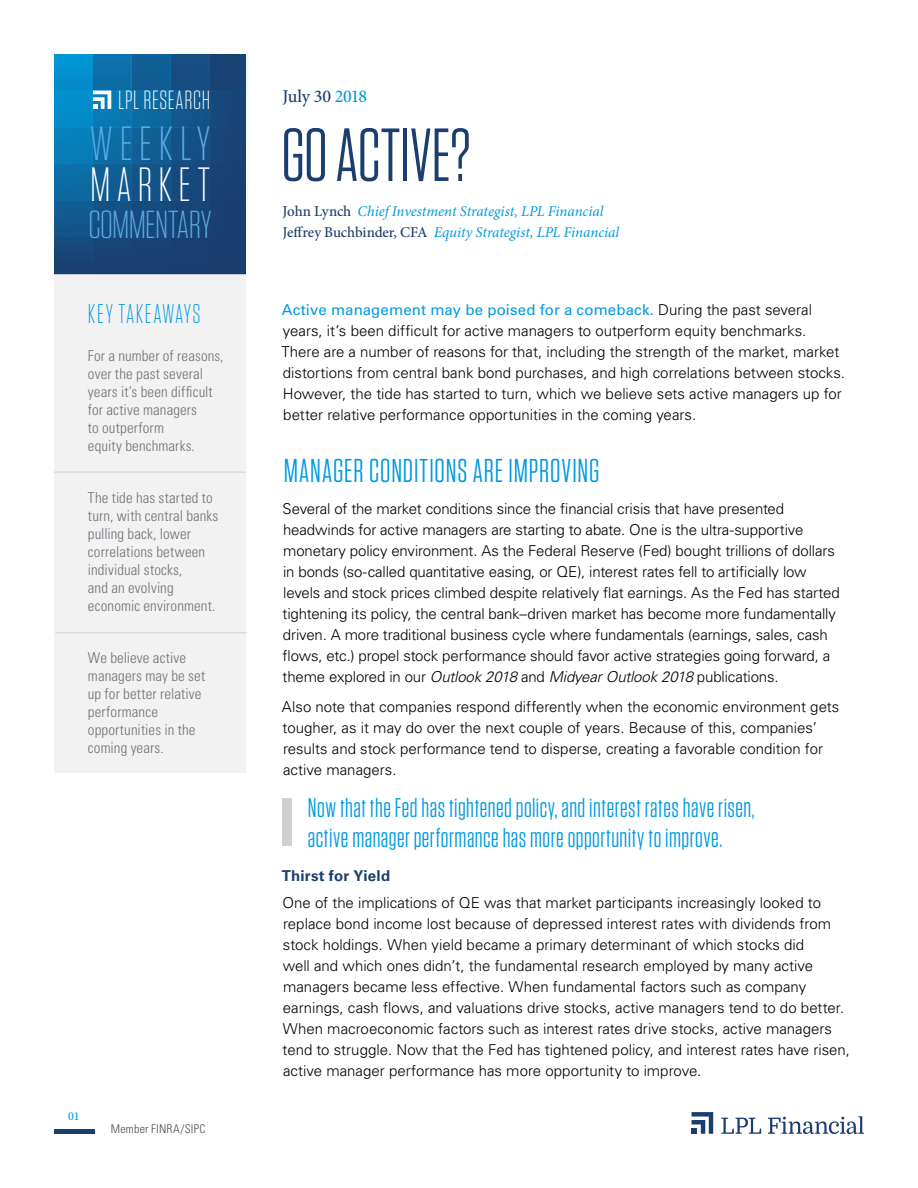
<style>
.page{position:relative;width:918px;height:1188px;background:#fff}
.page>*{position:absolute;margin:0;border:0;box-sizing:border-box;transform-origin:0 0}
.t1{font:75px "Tungsten Narrow";letter-spacing:-.005em;color:#1b3e6f}
.t2{font:300 48px "Tungsten Narrow";letter-spacing:.13em;color:#fff}
.t3{font:300 48px "Tungsten Narrow";letter-spacing:.135em;color:#5cabe2;scale:1.04 1}
.t4{font:300 39px "Tungsten Narrow";letter-spacing:-.015em;color:#5cabe2;scale:1.04 1}
.t5{font:33px "Tungsten Narrow";letter-spacing:.025em;color:#009ade}
.t6{font:27px/30px "Tungsten Narrow";letter-spacing:.02em;color:#009ade}
.t7{font:300 27px "Tungsten Narrow";letter-spacing:.055em;color:#009ade}
.t8{font:300 26.25px "Tungsten Narrow";letter-spacing:.025em;color:#fff}
.t9{font:500 18px "Minion Pro";letter-spacing:-.02em;color:#1b3e6f}
.t10{font:300 15px/21px "Univers LT Std";letter-spacing:-.005em;color:#000}
.t11{font:300 condensed 15px/18px "Univers LT Std";letter-spacing:.01em;color:#484f55}
.t12{font:italic 15px/21.5px "Minion Pro";letter-spacing:-.005em;color:#009ade}
.t13{font:700 15px "Univers LT Std";letter-spacing:.015em;color:#1b3e6f}
.t14{font:300 condensed 12px "Univers LT Std";letter-spacing:.015em;color:#484f55}
.t15{font:500 12px "Minion Pro";color:#009ade}
.s1{color:#009ade}
.s2{font-weight:500;font-style:normal;color:#1b3e6f}
.s3{font-weight:400;color:#009ade}
.s4{font-style:italic}
</style>
<div class="page">
<hr style="left:54px;top:1130px;width:40px;height:4px;background:#1b3e6f">
<svg style="left:692px;top:1112px;width:21px;height:22px"></svg>
<svg style="left:721px;top:1118px;width:40px;height:16px"></svg>
<svg style="left:768px;top:1116px;width:96px;height:18px"></svg>
<svg style="left:93px;top:54px;width:39px;height:221px"></svg>
<div style="left:209px;top:54px;width:39px;height:220px;background:#194274"></div>
<svg style="left:171px;top:54px;width:38px;height:221px"></svg>
<svg style="left:132px;top:54px;width:39px;height:221px"></svg>
<svg style="left:54px;top:54px;width:39px;height:221px"></svg>
<div style="left:54px;top:164px;width:194px;height:36px;background:linear-gradient(to right,#0769a3,#244371)"></div>
<div style="left:54px;top:200px;width:194px;height:37px;background:linear-gradient(to right,#0d568d,#244372)"></div>
<div style="left:54px;top:127px;width:194px;height:37px;background:linear-gradient(to right,#017fbd,#244472)"></div>
<svg style="left:93px;top:91px;width:18px;height:18px"></svg>
<div style="left:54px;top:275px;width:192px;height:498px;background:#efeff0"></div>
<div style="left:282px;top:798px;width:10px;height:48px;background:#cdd1d3"></div>
<hr style="left:55px;top:632px;width:192px;height:1px;background:#484f55">
<hr style="left:54px;top:471px;width:192px;height:2px;background:#484f55">
<h3 class="t8" style="left:118px;top:87px;width:93px">LPL RESEARCH</h3>
<h2 class="t3" style="left:90px;top:120px;width:117px">WEEKLY</h2>
<h2 class="t2" style="left:90px;top:161px;width:121px">MARKET</h2>
<h3 class="t4" style="left:88px;top:205px;width:120px">COMMENTARY</h3>
<h3 class="t7" style="left:88px;top:301px;width:114px">KEY TAKEAWAYS</h3>
<p class="t11" style="left:88px;top:347px;width:137px">For a number of reasons, over the past several years it’s been difficult for active managers<br>to outperform<br>equity benchmarks.</p>
<p class="t11" style="left:88px;top:489px;width:132px">The tide has started to turn, with central banks pulling back, lower correlations between individual stocks,<br>and an evolving economic environment.</p>
<p class="t11" style="left:88px;top:648px;width:119px">We believe active managers may be set up for better relative performance opportunities in the coming years.</p>
<p class="t15" style="left:68px;top:1108px;width:13px">01</p>
<p class="t14" style="left:111px;top:1122px;width:96px">Member FINRA/SIPC</p>
<p class="t9" style="left:282px;top:84px;width:86px">July 30 <span class="s1">2018</span></p>
<h1 class="t1" style="left:281px;top:118px;width:191px">GO ACTIVE?</h1>
<p class="t12" style="left:283px;top:200px;width:338px"><span class="s2">John Lynch</span> Chief Investment Strategist, LPL Financial<br><span class="s2">Jeffrey Buchbinder, CFA</span> Equity Strategist, LPL Financial</p>
<p class="t10" style="left:281px;top:299px;width:565px"><span class="s3">Active management may be poised for a comeback.</span> During the past several years, it’s been difficult for active managers to outperform equity benchmarks.<br>There are a number of reasons for that, including the strength of the market, market distortions from central bank bond purchases, and high correlations between stocks.<br>However, the tide has started to turn, which we believe sets active managers up for better relative performance opportunities in the coming years.</p>
<h3 class="t5" style="left:284px;top:454px;width:317px">MANAGER CONDITIONS ARE IMPROVING</h3>
<p class="t10" style="left:282px;top:498px;width:559px">Several of the market conditions since the financial crisis that have presented headwinds for active managers are starting to abate. One is the ultra-supportive monetary policy environment. As the Federal Reserve (Fed) bought trillions of dollars in bonds (so-called quantitative easing, or QE), interest rates fell to artificially low levels and stock prices climbed despite relatively flat earnings. As the Fed has started tightening its policy, the central bank–driven market has become more fundamentally driven. A more traditional business cycle where fundamentals (earnings, sales, cash flows, etc.) propel stock performance should favor active strategies going forward, a theme explored in our <span class="s4">Outlook 2018</span> and <span class="s4">Midyear Outlook 2018</span> publications.</p>
<p class="t10" style="left:282px;top:696px;width:559px">Also note that companies respond differently when the economic environment gets tougher, as it may do over the next couple of years. Because of this, companies’ results and stock performance tend to disperse, creating a favorable condition for active managers.</p>
<h3 class="t6" style="left:308px;top:793px;width:448px">Now that the Fed has tightened policy, and interest rates have risen, active manager performance has more opportunity to improve.</h3>
<p class="t13" style="left:282px;top:867px;width:110px">Thirst for Yield</p>
<p class="t10" style="left:282px;top:893px;width:569px">One of the implications of QE was that market participants increasingly looked to replace bond income lost because of depressed interest rates with dividends from stock holdings. When yield became a primary determinant of which stocks did<br>well and which ones didn’t, the fundamental research employed by many active managers became less effective. When fundamental factors such as company earnings, cash flows, and valuations drive stocks, active managers tend to do better.<br>When macroeconomic factors such as interest rates drive stocks, active managers tend to struggle. Now that the Fed has tightened policy, and interest rates have risen, active manager performance has more opportunity to improve.</p>
</div>
